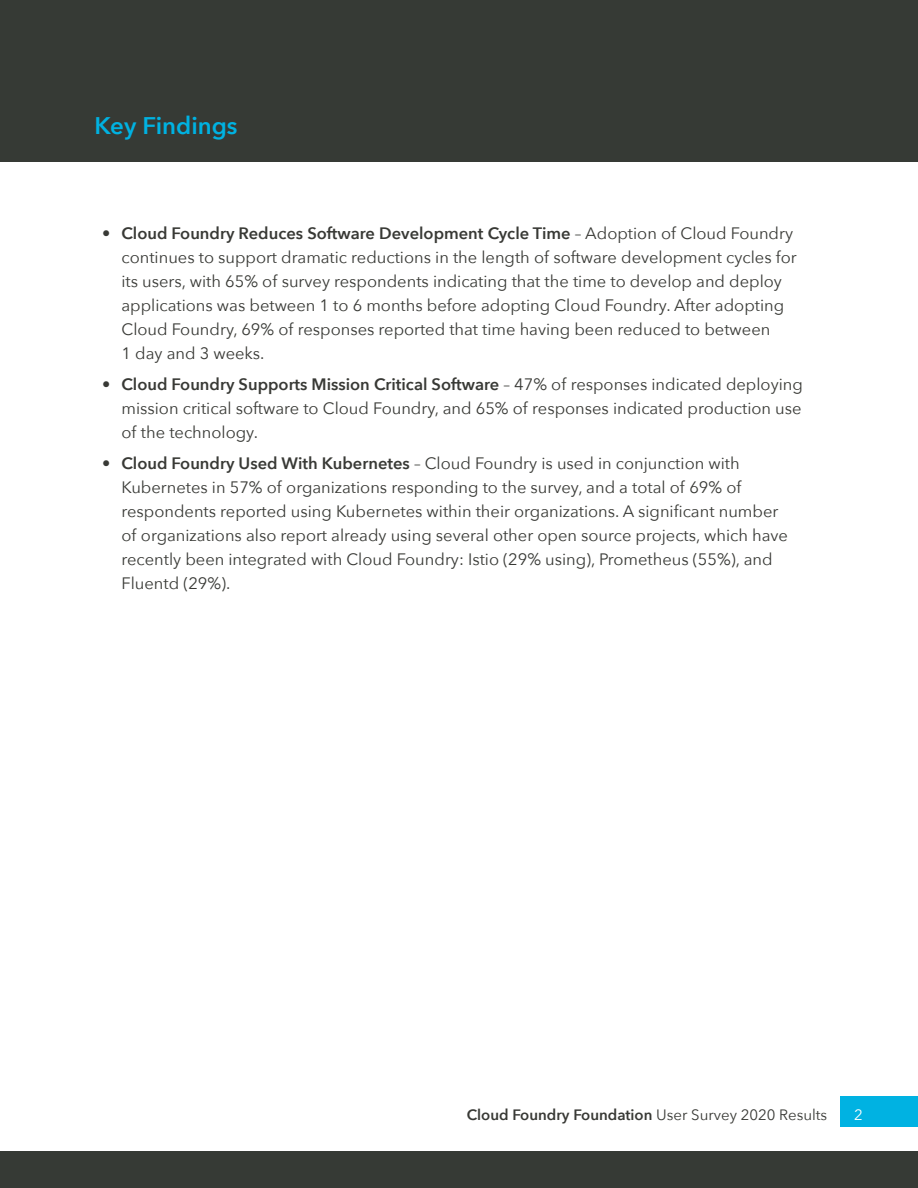
<style>
.page{position:relative;width:918px;height:1188px;background:#fff}
.page>*{position:absolute;margin:0;border:0;box-sizing:border-box;transform-origin:0 0}
.t1{font:600 24px "Avenir Next";color:#00b2e2}
.t2{font:16.5px/24px "Avenir Next";color:#383935}
.t3{font:600 15px "Avenir Next";color:#383935}
.t4{font:15px "Avenir Next";color:#fff}
.s1{font-weight:600}
.s2{font-weight:400}
</style>
<div class="page">
<div style="left:0;top:0;width:918px;height:162px;background:#363a35"></div>
<div style="left:0;top:1151px;width:918px;height:37px;background:#363a35"></div>
<div style="left:840px;top:1096px;width:78px;height:31px;background:#00b2e2"></div>
<h1 class="t1" style="left:94px;top:105px;width:145px">Key Findings</h1>
<p class="t2" style="left:122px;top:221px;width:677px;text-indent:-20px"><span class="s1">• Cloud Foundry Reduces Software Development Cycle Time</span> – Adoption of Cloud Foundry continues to support dramatic reductions in the length of software development cycles for its users, with 65% of survey respondents indicating that the time to develop and deploy applications was between 1 to 6 months before adopting Cloud Foundry. After adopting Cloud Foundry, 69% of responses reported that time having been reduced to between<br>1 day and 3 weeks.</p>
<p class="t2" style="left:122px;top:372px;width:683px;text-align:justify;text-indent:-20px"><span class="s1">• Cloud Foundry Supports Mission Critical Software</span> – 47% of responses indicated deploying mission critical software to Cloud Foundry, and 65% of responses indicated production use of the technology.</p>
<p class="t2" style="left:122px;top:450px;width:668px;text-indent:-20px"><span class="s1">• Cloud Foundry Used With Kubernetes</span> – Cloud Foundry is used in conjunction with Kubernetes in 57% of organizations responding to the survey, and a total of 69% of respondents reported using Kubernetes within their organizations. A significant number of organizations also report already using several other open source projects, which have recently been integrated with Cloud Foundry: Istio (29% using), Prometheus (55%), and Fluentd (29%).</p>
<p class="t3" style="left:467px;top:1102px;width:362px">Cloud Foundry Foundation <span class="s2">User Survey 2020 Results</span></p>
<p class="t4" style="left:854px;top:1102px;width:10px">2</p>
</div>
